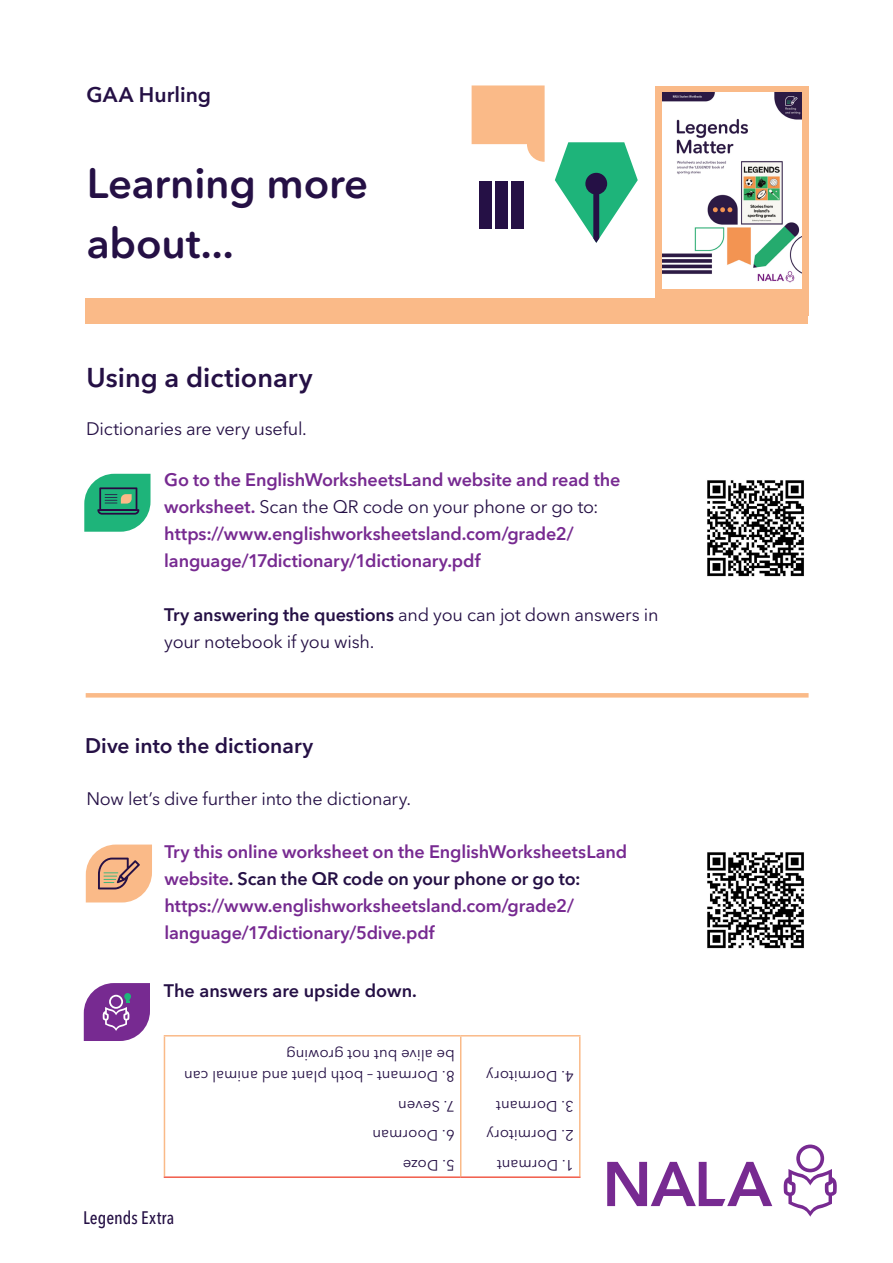
<style>
.page{position:relative;width:893px;height:1263px;background:#fff}
.page>*{position:absolute;margin:0;border:0;box-sizing:border-box;transform-origin:0 0}
.Heading_Purple{font:600 42px/60px "Avenir Next Rounded Pro";letter-spacing:-.005em;color:#251045}
.Body{font:600 27px "Avenir Next LT Pro";color:#251045}
.Body-2{font:600 21px "Avenir Next LT Pro";color:#251045}
.Body-3{font:600 18px/27px "Avenir Next LT Pro";letter-spacing:-.01em;color:#772a91}
.Body-4{font:18px/27px "Avenir Next LT Pro";letter-spacing:-.015em;color:#251045}
.Body-5{font:600 18px "Avenir Next LT Pro";color:#251045}
.t1{font:500 condensed 18px "Avenir Next LT Pro";color:#251045}
.Intro_Dark_Purple{font:15px/21px "Avenir Next LT Pro";letter-spacing:.005em;color:#251045}
.s1{font-weight:400;color:#251045}
.s2{font-weight:600}
.s3{color:#251045}
</style>
<div class="page">
<div style="left:655px;top:86px;width:153px;height:229px;background:#faba88"></div>
<svg style="left:472px;top:85px;width:73px;height:77px"></svg>
<svg style="left:555px;top:142px;width:83px;height:101px"></svg>
<div style="left:480px;top:182px;width:12px;height:47px;background:#251045"></div>
<div style="left:496px;top:182px;width:12px;height:47px;background:#251045"></div>
<div style="left:511px;top:182px;width:12px;height:47px;background:#251045"></div>
<img style="left:663px;top:92px;width:139px;height:197px">
<div style="left:85px;top:298px;width:723px;height:26px;background:#faba88"></div>
<svg style="left:784px;top:1144px;width:53px;height:73px"></svg>
<svg style="left:607px;top:1162px;width:165px;height:44px"></svg>
<svg style="left:84px;top:474px;width:67px;height:58px"></svg>
<svg style="left:86px;top:844px;width:66px;height:58px"></svg>
<svg style="left:84px;top:983px;width:66px;height:58px"></svg>
<div style="left:86px;top:693px;width:723px;height:5px;background:#faba88"></div>
<hr style="left:461px;top:1035px;width:119px;height:1px;background:#faba88">
<hr style="left:164px;top:1035px;width:297px;height:1px;background:#faba88">
<hr style="left:579px;top:1036px;width:1px;height:140px;background:#faba88">
<hr style="left:460px;top:1036px;width:1px;height:140px;background:#faba88">
<hr style="left:164px;top:1036px;width:1px;height:140px;background:#faba88">
<hr style="left:164px;top:1176px;width:297px;height:2px;background:#f15c49">
<hr style="left:461px;top:1176px;width:119px;height:2px;background:#f15c49">
<img style="left:707px;top:480px;width:97px;height:97px">
<img style="left:707px;top:852px;width:97px;height:97px">
<p class="Body-2" style="left:87px;top:81px;width:126px">GAA Hurling</p>
<p class="Heading_Purple" style="left:87px;top:153px;width:283px">Learning more about...</p>
<p class="Body" style="left:87px;top:361px;width:227px">Using a dictionary</p>
<p class="Body-4" style="left:86px;top:415px;width:222px">Dictionaries are very useful.</p>
<p class="Body-3" style="left:164px;top:466px;width:458px">Go to the EnglishWorksheetsLand website and read the worksheet. <span class="s1">Scan the QR code on your phone or go to:</span></p>
<p class="Body-3" style="left:164px;top:520px;width:411px">https://www.englishworksheetsland.com/grade2/ language/17dictionary/1dictionary.pdf</p>
<p class="Body-4" style="left:164px;top:602px;width:496px"><span class="s2">Try answering the questions</span> and you can jot down answers in your notebook if you wish.</p>
<p class="Body-2" style="left:85px;top:732px;width:230px">Dive into the dictionary</p>
<p class="Body-4" style="left:86px;top:785px;width:326px">Now let’s dive further into the dictionary.</p>
<p class="Body-3" style="left:164px;top:838px;width:464px">Try this online worksheet on the EnglishWorksheetsLand website<span class="s3">. Scan the QR code on your phone or go to:</span></p>
<p class="Body-3" style="left:164px;top:892px;width:411px">https://www.englishworksheetsland.com/grade2/ language/17dictionary/5dive.pdf</p>
<p class="Body-5" style="left:164px;top:979px;width:255px">The answers are upside down.</p>
<p class="Intro_Dark_Purple" style="left:455px;top:1087px;width:272px;rotate:-180deg">8. Dormant – both plant and animal can be alive but not growing</p>
<p class="Intro_Dark_Purple" style="left:455px;top:1116px;width:58px;rotate:-180deg">7. Seven</p>
<p class="Intro_Dark_Purple" style="left:455px;top:1146px;width:84px;rotate:-180deg">6. Doorman</p>
<p class="Intro_Dark_Purple" style="left:455px;top:1175px;width:53px;rotate:-180deg">5. Doze</p>
<p class="t1" style="left:83px;top:1207px;width:93px">Legends Extra</p>
<p class="Intro_Dark_Purple" style="left:574px;top:1087px;width:89px;rotate:-180deg">4. Dormitory</p>
<p class="Intro_Dark_Purple" style="left:574px;top:1116px;width:79px;rotate:-180deg">3. Dormant</p>
<p class="Intro_Dark_Purple" style="left:574px;top:1146px;width:89px;rotate:-180deg">2. Dormitory</p>
<p class="Intro_Dark_Purple" style="left:574px;top:1175px;width:78px;rotate:-180deg">1. Dormant</p>
</div>
